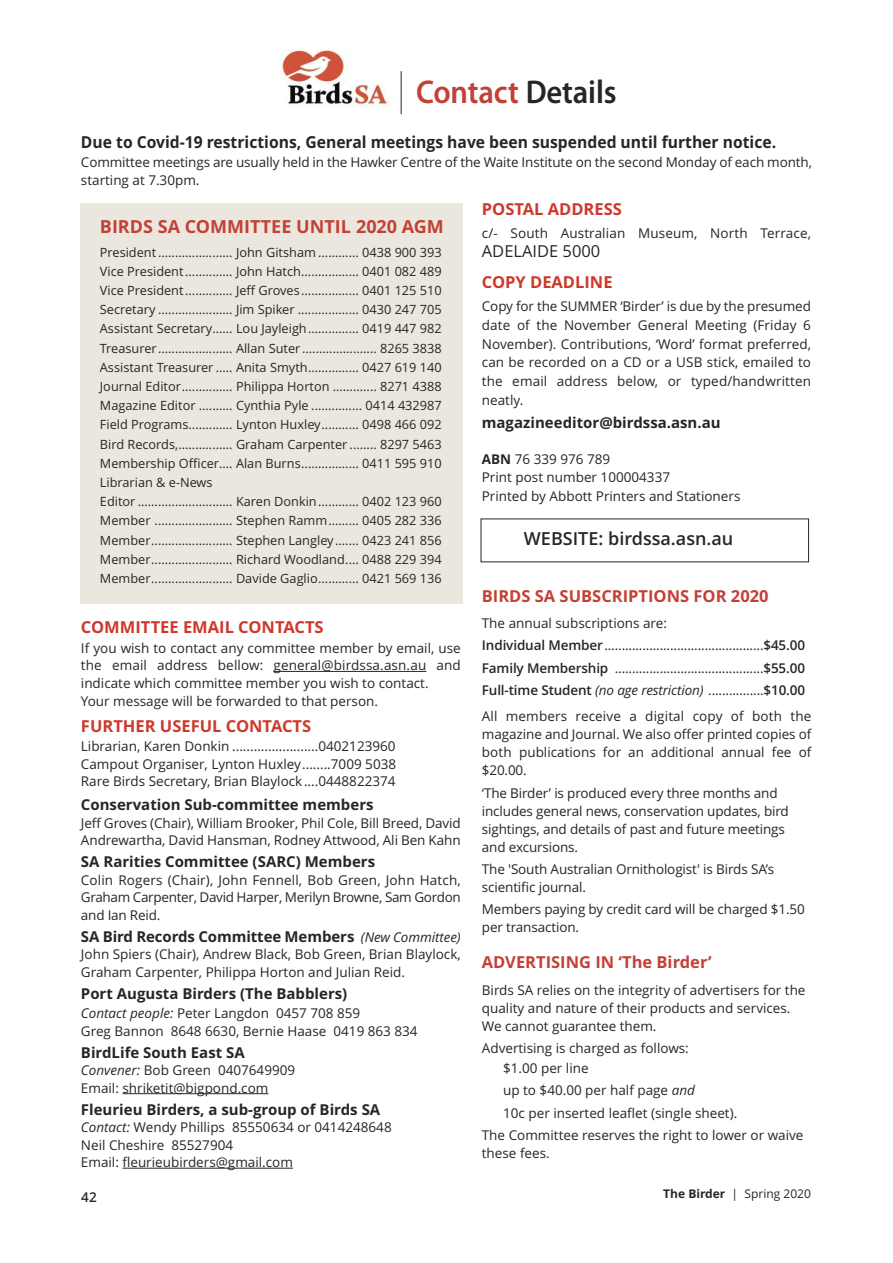
<style>
.page{position:relative;width:893px;height:1263px;background:#fff}
.page>*{position:absolute;margin:0;border:0;box-sizing:border-box;transform-origin:0 0}
.t1{font:600 33px "Myriad Pro";letter-spacing:-.005em;color:#c34036;scale:.93 1}
.t2{font:700 18px "Open Sans";color:#c34036}
.t3{font:600 18px "Open Sans";color:#272627}
.t4{font:700 16.5px "Open Sans";color:#272627;scale:.95 1}
.t5{font:700 16.5px "Open Sans";color:#ce382b}
.t6{font:700 16.5px "Open Sans";color:#c34036}
.t7{font:16.5px "Open Sans";color:#272627}
.t8{font:700 15px "Open Sans";color:#272627}
.t9{font:13.5px/17.5px "Open Sans";color:#272627}
.t10{font:600 13.5px "Open Sans";color:#272627}
.t11{font:12.75px/19.2px "Open Sans";color:#272627}
.t12{font:12px "Open Sans";color:#272627}
.s1{color:#272627}
.s2{font-weight:400;font-style:italic;font-size:13.5px}
.s3{font-style:italic}
.s4{font-weight:700}
.s5{font-weight:600}
</style>
<div class="page">
<div style="left:81px;top:204px;width:382px;height:400px;background:#ebe7df"></div>
<img style="left:280px;top:49px;width:109px;height:59px">
<hr style="left:401px;top:71px;width:1px;height:43px;background:#272627">
<hr style="left:273px;top:671px;width:153px;height:1px;background:#272627">
<hr style="left:122px;top:1093px;width:146px;height:1px;background:#272627">
<hr style="left:122px;top:1168px;width:171px;height:1px;background:#272627">
<h1 class="t1" style="left:416px;top:80px;width:217px">Contact <span class="s1">Details</span></h1>
<p class="t4" style="left:81px;top:132px;width:733px">Due to Covid-19 restrictions, General meetings have been suspended until further notice.</p>
<p class="t9" style="left:81px;top:153px;width:733px;line-height:18.8px">Committee meetings are usually held in the Hawker Centre of the Waite Institute on the second Monday of each month, starting at 7.30pm.</p>
<h2 class="t2" style="left:100px;top:216px;width:346px">BIRDS SA COMMITTEE UNTIL 2020 AGM</h2>
<p class="t11" style="left:100px;top:243px;width:343px">President...................... John Gitsham ............ 0438 900 393<br>Vice President.............. John Hatch................. 0401 082 489<br>Vice President.............. Jeff Groves................. 0401 125 510<br>Secretary ...................... Jim Spiker .................. 0430 247 705<br>Assistant Secretary...... Lou Jayleigh............... 0419 447 982<br>Treasurer...................... Allan Suter ...................... 8265 3838<br>Assistant Treasurer ..... Anita Smyth............... 0427 619 140<br>Journal Editor............... Philippa Horton ............. 8271 4388<br>Magazine Editor .......... Cynthia Pyle ............... 0414 432987<br>Field Programs............. Lynton Huxley........... 0498 466 092<br>Bird Records,................ Graham Carpenter ........ 8297 5463<br>Membership Officer.... Alan Burns................. 0411 595 910<br>Librarian &amp; e-News<br>Editor ............................ Karen Donkin............ 0402 123 960<br>Member ....................... Stephen Ramm......... 0405 282 336<br>Member........................ Stephen Langley....... 0423 241 856<br>Member........................ Richard Woodland.... 0488 229 394<br>Member........................ Davide Gaglio............ 0421 569 136</p>
<p class="t5" style="left:81px;top:618px;width:244px">COMMITTEE EMAIL CONTACTS</p>
<p class="t9" style="left:81px;top:639px;width:381px">If you wish to contact any committee member by email, use the email address bellow: general@birdssa.asn.au and indicate which committee member you wish to contact.<br>Your message will be forwarded to that person.</p>
<p class="t5" style="left:81px;top:716px;width:232px">FURTHER USEFUL CONTACTS</p>
<p class="t9" style="left:81px;top:738px;width:317px;text-align:justify">Librarian, Karen Donkin ........................0402123960<br>Campout Organiser, Lynton Huxley........7009 5038<br>Rare Birds Secretary, Brian Blaylock....0448822374</p>
<p class="t8" style="left:81px;top:796px;width:294px">Conservation Sub-committee members</p>
<p class="t9" style="left:81px;top:814px;width:381px">Jeff Groves (Chair), William Brooker, Phil Cole, Bill Breed, David<br>Andrewartha, David Hansman, Rodney Attwood, Ali Ben Kahn</p>
<p class="t8" style="left:81px;top:853px;width:296px">SA Rarities Committee (SARC) Members</p>
<p class="t9" style="left:81px;top:871px;width:381px;text-align:justify">Colin Rogers (Chair), John Fennell, Bob Green, John Hatch, Graham Carpenter, David Harper, Merilyn Browne, Sam Gordon and Ian Reid.</p>
<p class="t8" style="left:81px;top:928px;width:381px">SA Bird Records Committee Members <span class="s2">(New Committee)</span></p>
<p class="t9" style="left:81px;top:946px;width:381px">John Spiers (Chair), Andrew Black, Bob Green, Brian Blaylock,<br>Graham Carpenter, Philippa Horton and Julian Reid.</p>
<p class="t8" style="left:81px;top:984px;width:268px">Port Augusta Birders (The Babblers)</p>
<p class="t9" style="left:81px;top:1005px;width:338px"><span class="s3">Contact people:</span> Peter Langdon 0457 708 859<br>Greg Bannon 8648 6630, Bernie Haase 0419 863 834</p>
<p class="t8" style="left:81px;top:1044px;width:165px">BirdLife South East SA</p>
<p class="t9" style="left:81px;top:1062px;width:216px"><span class="s3">Convener:</span> Bob Green 0407649909<br>Email: shriketit@bigpond.com</p>
<p class="t8" style="left:81px;top:1100px;width:301px">Fleurieu Birders, a sub-group of Birds SA</p>
<p class="t9" style="left:81px;top:1118px;width:312px"><span class="s3">Contact:</span> Wendy Phillips 85550634 or 0414248648<br>Neil Cheshire 85527904<br>Email: fleurieubirders@gmail.com</p>
<p class="t5" style="left:482px;top:199px;width:142px">POSTAL ADDRESS</p>
<p class="t9" style="left:482px;top:224px;width:331px">c/- South Australian Museum, North Terrace,</p>
<p class="t7" style="left:482px;top:241px;width:120px">ADELAIDE 5000</p>
<p class="t5" style="left:482px;top:273px;width:132px">COPY DEADLINE</p>
<p class="t9" style="left:482px;top:297px;width:331px;line-height:18.8px;text-align:justify">Copy for the SUMMER ‘Birder’ is due by the presumed date of the November General Meeting (Friday 6<br>November). Contributions, ‘Word’ format preferred, can be recorded on a CD or a USB stick, emailed to the email address below, or typed/handwritten neatly.</p>
<p class="t8" style="left:482px;top:414px;width:240px">magazineeditor@birdssa.asn.au</p>
<p class="t9" style="left:482px;top:449px;width:260px;line-height:18.8px"><span class="s4">ABN</span> 76 339 976 789<br>Print post number 100004337<br>Printed by Abbott Printers and Stationers</p>
<h2 class="t3" style="left:524px;top:529px;width:211px">WEBSITE: birdssa.asn.au</h2>
<p class="t6" style="left:482px;top:586px;width:288px">BIRDS SA SUBSCRIPTIONS FOR 2020</p>
<p class="t9" style="left:482px;top:612px;width:325px;line-height:22.2px">The annual subscriptions are:<br><span class="s5">Individual Member</span> ..............................................<span class="s5">$45.00<br>Family Membership</span> ...........................................<span class="s5">$55.00<br>Full-time Student</span> <span class="s3">(no age restriction)</span> ................<span class="s5">$10.00</span></p>
<p class="t9" style="left:482px;top:708px;width:331px;line-height:18px;text-align:justify">All members receive a digital copy of both the magazine and Journal. We also offer printed copies of both publications for an additional annual fee of $20.00.</p>
<p class="t9" style="left:482px;top:784px;width:308px;line-height:18px">‘The Birder’ is produced every three months and includes general news, conservation updates, bird sightings, and details of past and future meetings and excursions.</p>
<p class="t9" style="left:482px;top:860px;width:294px;line-height:18px">The 'South Australian Ornithologist' is Birds SA’s scientific journal.</p>
<p class="t9" style="left:482px;top:900px;width:324px;line-height:18px">Members paying by credit card will be charged $1.50 per transaction.</p>
<p class="t6" style="left:482px;top:953px;width:231px">ADVERTISING IN ‘The Birder’</p>
<p class="t9" style="left:482px;top:981px;width:325px;line-height:18px">Birds SA relies on the integrity of advertisers for the quality and nature of their products and services.<br>We cannot guarantee them.</p>
<p class="t9" style="left:503px;top:1038px;width:187px;line-height:20.1px;text-indent:-21px">Advertising is charged as follows: $1.00 per line</p>
<p class="t9" style="left:503px;top:1082px;width:193px">up to $40.00 per half page <span class="s3">and</span></p>
<p class="t9" style="left:503px;top:1104px;width:236px">10c per inserted leaflet (single sheet).</p>
<p class="t9" style="left:482px;top:1126px;width:323px">The Committee reserves the right to lower or waive</p>
<p class="t9" style="left:482px;top:1144px;width:69px">these fees.</p>
<p class="t10" style="left:81px;top:1189px;width:17px">42</p>
<p class="t12" style="left:663px;top:1187px;width:149px"><span class="s4">The Birder</span> | Spring 2020</p>
</div>
